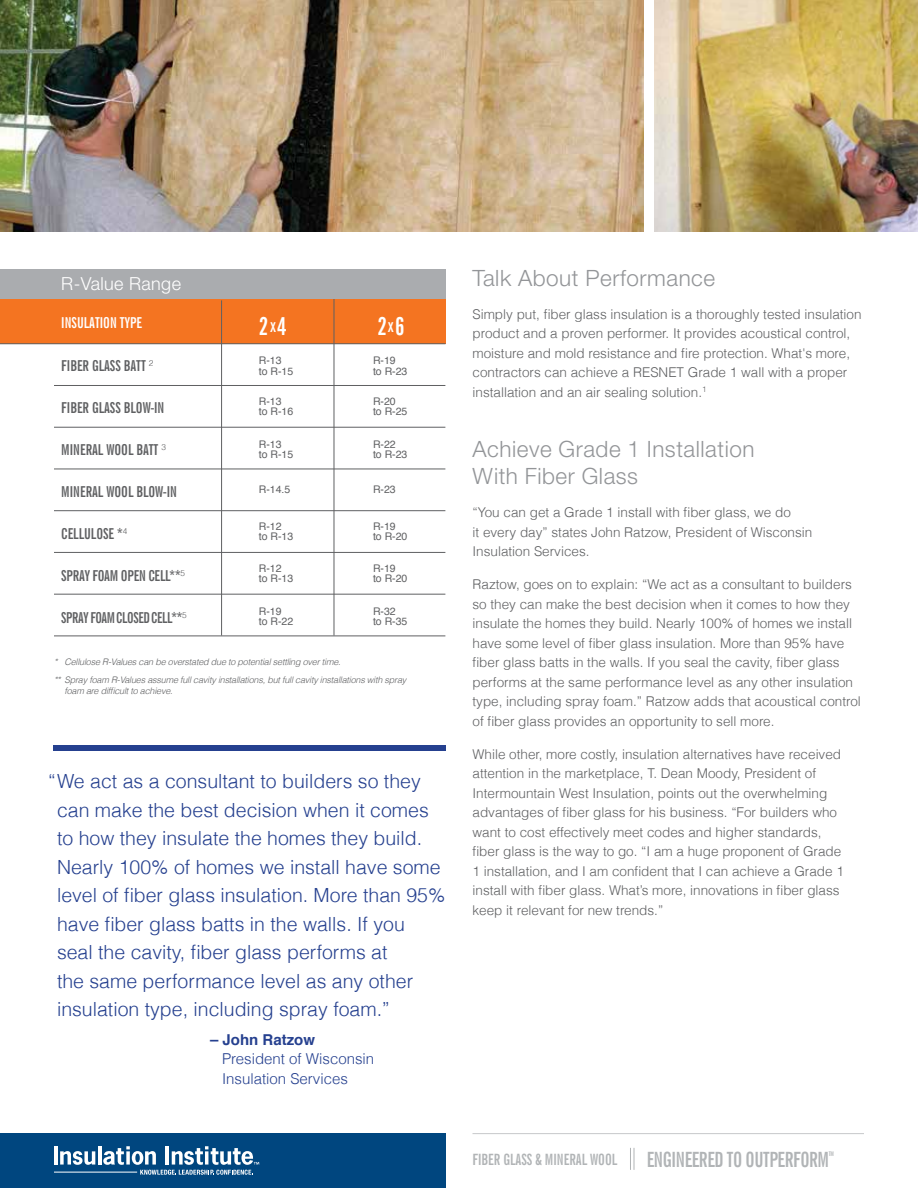
<style>
.page{position:relative;width:918px;height:1188px;background:#fff}
.page>*{position:absolute;margin:0;border:0;box-sizing:border-box;transform-origin:0 0}
.t1{font:700 extra-condensed 24.75px "News Gothic BT";color:#fff}
.t2{font:300 22.5px/27px "Helvetica Neue LT Std";letter-spacing:.025em;color:#939598}
.t3{font:700 extra-condensed 21px "News Gothic BT";letter-spacing:-.02em;color:#b1b4b6}
.t4{font:300 19.5px/28.5px "Helvetica";color:#25408f}
.t5{font:300 18px "Helvetica Neue LT Std";letter-spacing:.02em;color:#fff}
.t6{font:700 extra-condensed 15.6px "News Gothic BT";color:#b1b4b6}
.t7{font:700 extra-condensed 15px "News Gothic BT";color:#5f6062}
.t8{font:300 15px/19.5px "Helvetica";color:#25408f}
.t9{font:700 extra-condensed 15px "News Gothic BT";color:#fff}
.t10{font:700 15px "Helvetica";color:#25408f}
.t11{font:300 13.5px/19.5px "Helvetica";color:#5f6062}
.t12{font:10.5px/10.5px "Helvetica";color:#5f6062}
.t13{font:italic 300 9px/17.5px "Helvetica";letter-spacing:-.02em;color:#5f6062}
.t14{font:300 8.25px "Helvetica";color:#5f6062}
.t15{font:700 extra-condensed 6.3px "News Gothic BT";color:#b1b4b6}
.s1{font-stretch:condensed;font-size:13.5px}
</style>
<div class="page">
<div style="left:0;top:299px;width:445px;height:45px;background:#f47421"></div>
<div style="left:0;top:1134px;width:446px;height:54px;background:#00467f"></div>
<svg style="left:630px;top:1148px;width:5px;height:22px"></svg>
<hr style="left:472px;top:1133px;width:392px;height:1px;background:#c7c8ca">
<hr style="left:54px;top:1146px;width:4px;height:19px;background:#fff">
<svg style="left:60px;top:1151px;width:35px;height:14px"></svg>
<hr style="left:98px;top:1146px;width:3px;height:19px;background:#fff">
<svg style="left:103px;top:1146px;width:156px;height:29px"></svg>
<hr style="left:54px;top:1172px;width:83px;height:1px;background:#fff">
<hr style="left:54px;top:385px;width:391px;height:1px;background:#5f6062">
<hr style="left:0;top:343px;width:446px;height:1px;background:#5f6062">
<hr style="left:54px;top:469px;width:391px;height:1px;background:#5f6062">
<hr style="left:54px;top:510px;width:391px;height:1px;background:#5f6062">
<hr style="left:54px;top:594px;width:391px;height:1px;background:#5f6062">
<hr style="left:54px;top:427px;width:391px;height:1px;background:#5f6062">
<hr style="left:54px;top:636px;width:391px;height:1px;background:#5f6062">
<hr style="left:334px;top:285px;width:1px;height:351px;background:#5f6062">
<hr style="left:221px;top:300px;width:1px;height:336px;background:#5f6062">
<hr style="left:54px;top:552px;width:391px;height:1px;background:#5f6062">
<div style="left:0;top:270px;width:446px;height:29px;background:#aaacaf"></div>
<img style="left:0;top:0;width:644px;height:232px">
<div style="left:53px;top:745px;width:392px;height:6px;background:#25408f"></div>
<img style="left:655px;top:0;width:263px;height:232px">
<h3 class="t5" style="left:61px;top:273px;width:121px">R-Value Range</h3>
<p class="t9" style="left:61px;top:313px;width:82px">INSULATION TYPE</p>
<p class="t7" style="left:61px;top:356px;width:69px">FIBER GLASS BATT</p>
<p class="t14" style="left:149px;top:356px;width:6px">2</p>
<p class="t7" style="left:61px;top:398px;width:70px">FIBER GLASS BLOW</p>
<p class="t7" style="left:151px;top:398px;width:9px">-IN</p>
<p class="t7" style="left:61px;top:440px;width:82px">MINERAL WOOL BATT</p>
<p class="t14" style="left:161px;top:440px;width:6px">3</p>
<p class="t7" style="left:61px;top:482px;width:83px">MINERAL WOOL BLOW</p>
<p class="t7" style="left:163px;top:482px;width:9px">-IN</p>
<p class="t7" style="left:61px;top:524px;width:14px">CELLULOSE</p>
<p class="t7" style="left:117px;top:524px;width:12px">*<sup>4</sup></p>
<p class="t7" style="left:61px;top:566px;width:67px">SPRAY FOAM OPEN</p>
<p class="t7" style="left:148px;top:566px;width:38px">CELL**<sup>5</sup></p>
<p class="t7" style="left:61px;top:608px;width:68px">SPRAY FOAM CLOSED</p>
<p class="t7" style="left:151px;top:608px;width:37px">CELL**<sup>5</sup></p>
<h1 class="t1" style="left:259px;top:311px;width:29px">2<span class="s1">X</span>4</h1>
<h1 class="t1" style="left:378px;top:311px;width:28px">2<span class="s1">X</span>6</h1>
<p class="t12" style="left:259px;top:356px;width:36px">R-13<br>to R-15</p>
<p class="t12" style="left:373px;top:356px;width:36px">R-19<br>to R-23</p>
<p class="t12" style="left:259px;top:396px;width:36px">R-13<br>to R-16</p>
<p class="t12" style="left:373px;top:396px;width:36px">R-20<br>to R-25</p>
<p class="t12" style="left:259px;top:439px;width:36px">R-13<br>to R-15</p>
<p class="t12" style="left:373px;top:439px;width:36px">R-22<br>to R-23</p>
<p class="t12" style="left:259px;top:485px;width:33px">R-14.5</p>
<p class="t12" style="left:373px;top:485px;width:24px">R-23</p>
<p class="t12" style="left:259px;top:521px;width:36px">R-12<br>to R-13</p>
<p class="t12" style="left:373px;top:521px;width:36px">R-19<br>to R-20</p>
<p class="t12" style="left:259px;top:563px;width:36px">R-12<br>to R-13</p>
<p class="t12" style="left:373px;top:563px;width:36px">R-19<br>to R-20</p>
<p class="t12" style="left:259px;top:606px;width:36px">R-19<br>to R-22</p>
<p class="t12" style="left:373px;top:606px;width:36px">R-32<br>to R-35</p>
<p class="t13" style="left:54px;top:653px;width:354px">* Cellulose R-Values can be overstated due to potential settling over time.<br>** Spray foam R-Values assume full cavity installations, but full cavity installations with spray</p>
<p class="t13" style="left:65px;top:682px;width:110px">foam are difficult to achieve.</p>
<p class="t4" style="left:57px;top:766px;width:390px;text-indent:-9px">“We act as a consultant to builders so they can make the best decision when it comes to how they insulate the homes they build.<br>Nearly 100% of homes we install have some level of fiber glass insulation. More than 95% have fiber glass batts in the walls. If you seal the cavity, fiber glass performs at<br>the same performance level as any other insulation type, including spray foam.”</p>
<p class="t10" style="left:210px;top:1027px;width:107px">– John Ratzow</p>
<p class="t8" style="left:222px;top:1049px;width:154px">President of Wisconsin<br>Insulation Services</p>
<h2 class="t2" style="left:472px;top:264px;width:244px">Talk About Performance</h2>
<p class="t11" style="left:472px;top:304px;width:391px">Simply put, fiber glass insulation is a thoroughly tested insulation product and a proven performer. It provides acoustical control, moisture and mold resistance and fire protection. What's more, contractors can achieve a RESNET Grade 1 wall with a proper installation and an air sealing solution.<sup>1</sup></p>
<h2 class="t2" style="left:472px;top:435px;width:284px">Achieve Grade 1 Installation<br>With Fiber Glass</h2>
<p class="t11" style="left:472px;top:502px;width:341px">“You can get a Grade 1 install with fiber glass, we do<br>it every day” states John Ratzow, President of Wisconsin<br>Insulation Services.</p>
<p class="t11" style="left:472px;top:574px;width:390px">Raztow, goes on to explain: “We act as a consultant to builders so they can make the best decision when it comes to how they insulate the homes they build. Nearly 100% of homes we install have some level of fiber glass insulation. More than 95% have fiber glass batts in the walls. If you seal the cavity, fiber glass performs at the same performance level as any other insulation type, including spray foam.” Ratzow adds that acoustical control of fiber glass provides an opportunity to sell more.</p>
<p class="t11" style="left:472px;top:744px;width:373px">While other, more costly, insulation alternatives have received attention in the marketplace, T. Dean Moody, President of Intermountain West Insulation, points out the overwhelming advantages of fiber glass for his business. “For builders who want to cost effectively meet codes and higher standards, fiber glass is the way to go. “I am a huge proponent of Grade 1 installation, and I am confident that I can achieve a Grade 1 install with fiber glass. What’s more, innovations in fiber glass keep it relevant for new trends.”</p>
<p class="t6" style="left:473px;top:1150px;width:146px">FIBER GLASS &amp; MINERAL WOOL</p>
<h3 class="t3" style="left:647px;top:1146px;width:181px">ENGINEERED TO OUTPERFORM</h3>
<p class="t15" style="left:829px;top:1150px;width:7px">TM</p>
</div>
